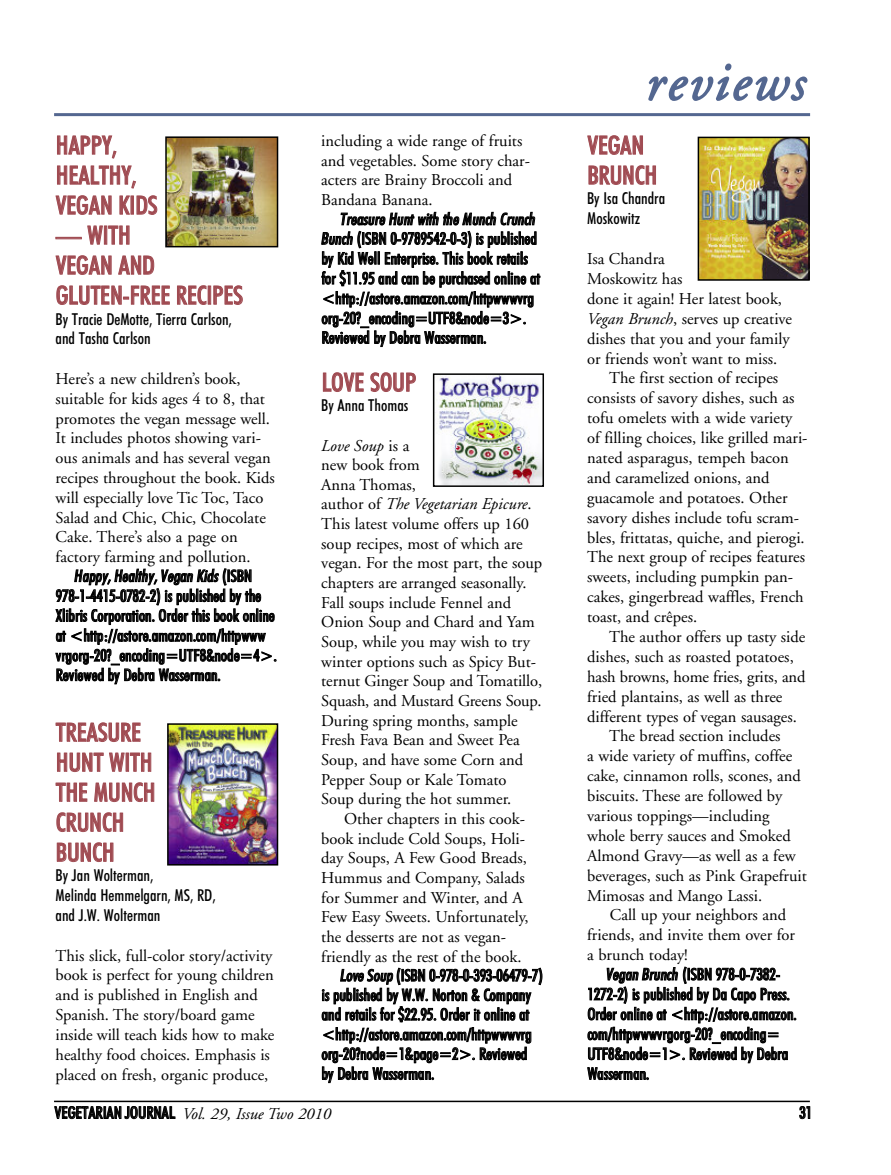
<style>
.page{position:relative;width:891px;height:1175px;background:#fff}
.page>*{position:absolute;margin:0;border:0;box-sizing:border-box;transform-origin:0 0}
.t1{font:italic 54px "Adobe Garamond";letter-spacing:.05em;color:#546790}
.t2{font:25.5px/30px "Futuri Condensed Regular SWFTE";color:#a04b52}
.t3{font:16.5px/19.6px "Adobe Garamond";color:#000}
.t4{font:16.5px/19.8px "Futuri Condensed Regular SWFTE";color:#000}
.t5{font:16.5px "Futuri Condensed Italic SWFTE";color:#000}
.t6{font:italic 16.5px "Adobe Garamond";color:#000}
.s1{font-family:"Futuri Condensed Regular SWFTE"}
.s2{font-family:"Futuri Condensed Italic SWFTE"}
.s3{font-style:italic}
.s4{font-family:"Futuri Condensed Regular SWFTE";font-style:normal}
</style>
<div class="page">
<hr style="left:54px;top:1100px;width:756px;height:2px;background:#000">
<hr style="left:54px;top:113px;width:756px;height:3px;background:#546790">
<img style="left:168px;top:139px;width:107px;height:105px">
<div style="left:165px;top:136px;width:113px;height:111px;border:2px solid #000"></div>
<img style="left:436px;top:376px;width:105px;height:108px">
<div style="left:433px;top:373px;width:111px;height:114px;border:2px solid #000"></div>
<img style="left:170px;top:726px;width:105px;height:136px">
<div style="left:167px;top:723px;width:111px;height:142px;border:2px solid #000"></div>
<img style="left:701px;top:140px;width:106px;height:138px">
<div style="left:698px;top:137px;width:112px;height:144px;border:2px solid #000"></div>
<h2 class="t2" style="left:56px;top:130px;width:103px">HAPPY,<br>HEALTHY,<br>VEGAN KIDS</h2>
<h2 class="t2" style="left:56px;top:220px;width:189px">— WITH<br>VEGAN AND<br>GLUTEN-FREE RECIPES</h2>
<p class="t4" style="left:56px;top:308px;width:178px">By Tracie DeMotte, Tierra Carlson, and Tasha Carlson</p>
<p class="t3" style="left:56px;top:370px;width:221px">Here’s a new children’s book, suitable for kids ages 4 to 8, that promotes the vegan message well.<br>It includes photos showing vari&shy;ous animals and has several vegan recipes throughout the book. Kids will especially love Tic Toc, Taco<br>Salad and Chic, Chic, Chocolate<br>Cake. There’s also a page on factory farming and pollution.</p>
<p class="t5" style="left:74px;top:565px;width:179px">Happy, Healthy, Vegan Kids <span class="s1">(ISBN</span></p>
<p class="t4" style="left:56px;top:585px;width:223px">978-1-4415-0782-2) is published by the Xlibris Corporation. Order this book online at &lt;http://astore.amazon.com/httpwww vrgorg-20?_encoding=UTF8&amp;node=4&gt;.<br>Reviewed by Debra Wasserman.</p>
<h2 class="t2" style="left:56px;top:717px;width:101px">TREASURE<br>HUNT WITH<br>THE MUNCH<br>CRUNCH<br>BUNCH</h2>
<p class="t4" style="left:56px;top:865px;width:162px">By Jan Wolterman,<br>Melinda Hemmelgarn, MS, RD, and J.W. Wolterman</p>
<p class="t3" style="left:56px;top:947px;width:220px">This slick, full-color story/activity book is perfect for young children and is published in English and Spanish. The story/board game inside will teach kids how to make healthy food choices. Emphasis is placed on fresh, organic produce,</p>
<p class="t3" style="left:321px;top:132px;width:210px">including a wide range of fruits and vegetables. Some story char&shy;acters are Brainy Broccoli and<br>Bandana Banana.</p>
<p class="t5" style="left:340px;top:209px;width:197px">Treasure Hunt with the Munch Crunch</p>
<p class="t4" style="left:322px;top:228px;width:220px"><span class="s2">Bunch</span> (ISBN 0-9789542-0-3) is published by Kid Well Enterprise. This book retails for $11.95 and can be purchased online at &lt;http://astore.amazon.com/httpwwwvrg org-20?_encoding=UTF8&amp;node=3&gt;.<br>Reviewed by Debra Wasserman.</p>
<h2 class="t2" style="left:322px;top:367px;width:96px">LOVE SOUP</h2>
<p class="t4" style="left:321px;top:395px;width:88px">By Anna Thomas</p>
<p class="t3" style="left:321px;top:437px;width:222px"><span class="s3">Love Soup</span> is a<br>new book from<br>Anna Thomas,<br>author of <span class="s3">The Vegetarian Epicure</span>.<br>This latest volume offers up 160 soup recipes, most of which are vegan. For the most part, the soup chapters are arranged seasonally.<br>Fall soups include Fennel and<br>Onion Soup and Chard and Yam<br>Soup, while you may wish to try winter options such as Spicy But&shy;ternut Ginger Soup and Tomatillo,<br>Squash, and Mustard Greens Soup.<br>During spring months, sample<br>Fresh Fava Bean and Sweet Pea<br>Soup, and have some Corn and<br>Pepper Soup or Kale Tomato<br>Soup during the hot summer.</p>
<p class="t3" style="left:321px;top:810px;width:209px;text-indent:23px">Other chapters in this cook&shy;book include Cold Soups, Holi&shy;day Soups, A Few Good Breads,<br>Hummus and Company, Salads for Summer and Winter, and A<br>Few Easy Sweets. Unfortunately, the desserts are not as vegan&shy;friendly as the rest of the book.</p>
<p class="t4" style="left:322px;top:965px;width:223px;text-indent:19px"><span class="s2">Love Soup</span> (ISBN 0-978-0-393-06479-7) is published by W.W. Norton &amp; Company and retails for $22.95. Order it online at &lt;http://astore.amazon.com/httpwwwvrg org-20?node=1&amp;page=2&gt;. Reviewed by Debra Wasserman.</p>
<h1 class="t1" style="left:646px;top:61px;width:161px">reviews</h1>
<h2 class="t2" style="left:588px;top:130px;width:71px">VEGAN<br>BRUNCH</h2>
<p class="t4" style="left:587px;top:188px;width:80px">By Isa Chandra<br>Moskowitz</p>
<p class="t3" style="left:587px;top:250px;width:79px">Isa Chandra</p>
<p class="t3" style="left:587px;top:270px;width:97px">Moskowitz has</p>
<p class="t3" style="left:587px;top:290px;width:196px">done it again! Her latest book,</p>
<p class="t3" style="left:587px;top:310px;width:207px"><span class="s3">Vegan Brunch</span>, serves up creative</p>
<p class="t3" style="left:587px;top:330px;width:204px">dishes that you and your family</p>
<p class="t3" style="left:587px;top:350px;width:192px">or friends won’t want to miss.</p>
<p class="t3" style="left:609px;top:370px;width:171px">The first section of recipes</p>
<p class="t3" style="left:587px;top:390px;width:209px">consists of savory dishes, such as</p>
<p class="t3" style="left:587px;top:409px;width:207px">tofu omelets with a wide variety</p>
<p class="t3" style="left:587px;top:429px;width:222px">of filling choices, like grilled mari-</p>
<p class="t3" style="left:587px;top:449px;width:203px">nated asparagus, tempeh bacon</p>
<p class="t3" style="left:587px;top:469px;width:184px">and caramelized onions, and</p>
<p class="t3" style="left:587px;top:489px;width:202px">guacamole and potatoes. Other</p>
<p class="t3" style="left:587px;top:509px;width:214px">savory dishes include tofu scram-</p>
<p class="t3" style="left:587px;top:529px;width:219px">bles, frittatas, quiche, and pierogi.</p>
<p class="t3" style="left:587px;top:549px;width:219px">The next group of recipes features</p>
<p class="t3" style="left:587px;top:568px;width:207px">sweets, including pumpkin pan-</p>
<p class="t3" style="left:587px;top:588px;width:218px">cakes, gingerbread waffles, French</p>
<p class="t3" style="left:587px;top:608px;width:112px">toast, and crêpes.</p>
<p class="t3" style="left:609px;top:628px;width:198px">The author offers up tasty side</p>
<p class="t3" style="left:587px;top:648px;width:208px">dishes, such as roasted potatoes,</p>
<p class="t3" style="left:587px;top:668px;width:220px">hash browns, home fries, grits, and</p>
<p class="t3" style="left:587px;top:688px;width:197px">fried plantains, as well as three</p>
<p class="t3" style="left:587px;top:708px;width:211px">different types of vegan sausages.</p>
<p class="t3" style="left:609px;top:728px;width:173px">The bread section includes</p>
<p class="t3" style="left:587px;top:747px;width:207px">a wide variety of muffins, coffee</p>
<p class="t3" style="left:587px;top:767px;width:215px">cake, cinnamon rolls, scones, and</p>
<p class="t3" style="left:587px;top:787px;width:197px">biscuits. These are followed by</p>
<p class="t3" style="left:587px;top:807px;width:184px">various toppings—including</p>
<p class="t3" style="left:587px;top:827px;width:205px">whole berry sauces and Smoked</p>
<p class="t3" style="left:587px;top:847px;width:210px">Almond Gravy—as well as a few</p>
<p class="t3" style="left:587px;top:867px;width:221px">beverages, such as Pink Grapefruit</p>
<p class="t3" style="left:587px;top:887px;width:177px">Mimosas and Mango Lassi.</p>
<p class="t3" style="left:610px;top:906px;width:178px">Call up your neighbors and</p>
<p class="t3" style="left:587px;top:926px;width:209px">friends, and invite them over for</p>
<p class="t3" style="left:587px;top:946px;width:102px">a brunch today!</p>
<p class="t4" style="left:587px;top:964px;width:211px;text-indent:19px"><span class="s2">Vegan Brunch</span> (ISBN 978-0-7382-<br>1272-2) is published by Da Capo Press.<br>Order online at &lt;http://astore.amazon. com/httpwwwvrgorg-20?_encoding=<br>UTF8&amp;node=1&gt;. Reviewed by Debra<br>Wasserman.</p>
<p class="t6" style="left:55px;top:1107px;width:278px"><span class="s4">VEGETARIAN JOURNAL</span> Vol. 29, Issue Two 2010</p>
<p class="t4" style="left:799px;top:1102px;width:14px">31</p>
</div>
